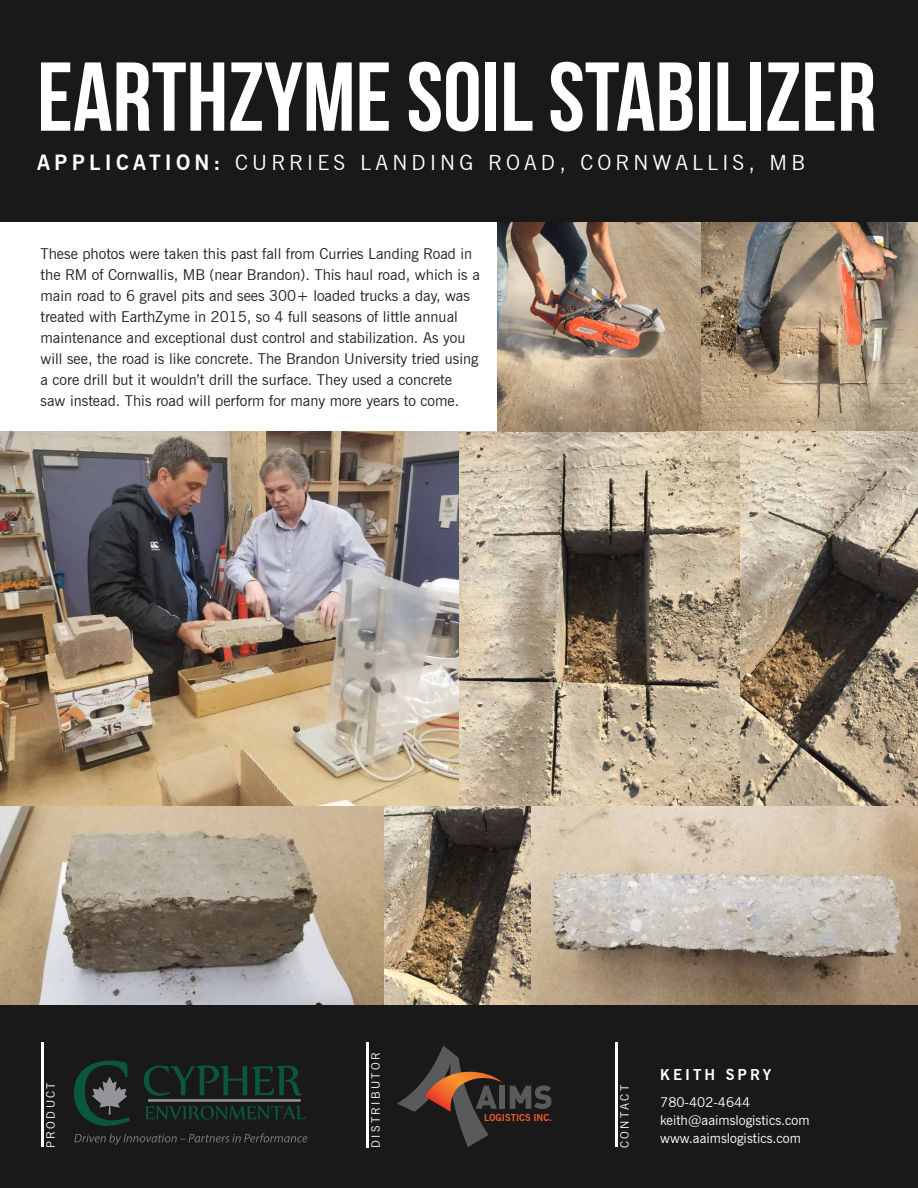
<style>
.page{position:relative;width:918px;height:1188px;background:#fff}
.page>*{position:absolute;margin:0;border:0;box-sizing:border-box;transform-origin:0 0}
.t1{font:700 97.5px "Bebas Neue";color:#fff}
.t2{font:21px "News Gothic BT";letter-spacing:.2em;color:#fff}
.t3{font:15px/21px "News Gothic BT";color:#231f20}
.t4{font:700 15px "News Gothic BT";letter-spacing:.2em;color:#fff}
.t5{font:13.5px/18px "News Gothic BT";color:#fff}
.t6{font:11.55px "News Gothic BT";letter-spacing:.2em;color:#fff}
.t7{font:700 9.45px "News Gothic BT";color:#f15c2d}
.s1{font-weight:700}
</style>
<div class="page">
<img style="left:530px;top:805px;width:388px;height:201px">
<img style="left:498px;top:222px;width:203px;height:211px">
<img style="left:701px;top:222px;width:217px;height:210px">
<img style="left:384px;top:805px;width:146px;height:201px">
<img style="left:0;top:805px;width:384px;height:201px">
<img style="left:0;top:432px;width:498px;height:373px">
<img style="left:666px;top:432px;width:252px;height:373px">
<img style="left:459px;top:433px;width:280px;height:373px">
<div style="left:0;top:0;width:918px;height:222px;background:#191919"></div>
<div style="left:0;top:1006px;width:918px;height:182px;background:#191919"></div>
<svg style="left:144px;top:1066px;width:158px;height:30px"></svg>
<svg style="left:145px;top:1106px;width:161px;height:14px"></svg>
<hr style="left:148px;top:1099px;width:153px;height:3px;background:#939598">
<svg style="left:74px;top:1061px;width:56px;height:65px"></svg>
<svg style="left:74px;top:1133px;width:233px;height:12px"></svg>
<div style="left:499px;top:1086px;width:6px;height:23px;background:#595a5c"></div>
<svg style="left:510px;top:1085px;width:42px;height:24px"></svg>
<svg style="left:397px;top:1046px;width:105px;height:101px"></svg>
<hr style="left:366px;top:1042px;width:2px;height:105px;background:#fff">
<hr style="left:41px;top:1042px;width:2px;height:105px;background:#fff">
<hr style="left:615px;top:1043px;width:2px;height:104px;background:#fff">
<h1 class="t1" style="left:37px;top:44px;width:841px">EARTHZYME SOIL STABILIZER</h1>
<h2 class="t2" style="left:37px;top:150px;width:769px"><span class="s1">APPLICATION:</span> CURRIES LANDING ROAD, CORNWALLIS, MB</h2>
<p class="t3" style="left:40px;top:243px;width:441px">These photos were taken this past fall from Curries Landing Road in the RM of Cornwallis, MB (near Brandon). This haul road, which is a main road to 6 gravel pits and sees 300+ loaded trucks a day, was treated with EarthZyme in 2015, so 4 full seasons of little annual maintenance and exceptional dust control and stabilization. As you will see, the road is like concrete. The Brandon University tried using a core drill but it wouldn’t drill the surface. They used a concrete saw instead. This road will perform for many more years to come.</p>
<p class="t6" style="left:44px;top:1148px;width:67px;rotate:-90deg">PRODUCT</p>
<p class="t6" style="left:369px;top:1148px;width:97px;rotate:-90deg">DISTRIBUTOR</p>
<p class="t7" style="left:484px;top:1112px;width:70px">LOGISTICS INC.</p>
<p class="t6" style="left:618px;top:1148px;width:64px;rotate:-90deg">CONTACT</p>
<p class="t4" style="left:660px;top:1066px;width:112px">KEITH SPRY</p>
<p class="t5" style="left:660px;top:1093px;width:151px">780-402-4644 keith@aaimslogistics.com www.aaimslogistics.com</p>
</div>
